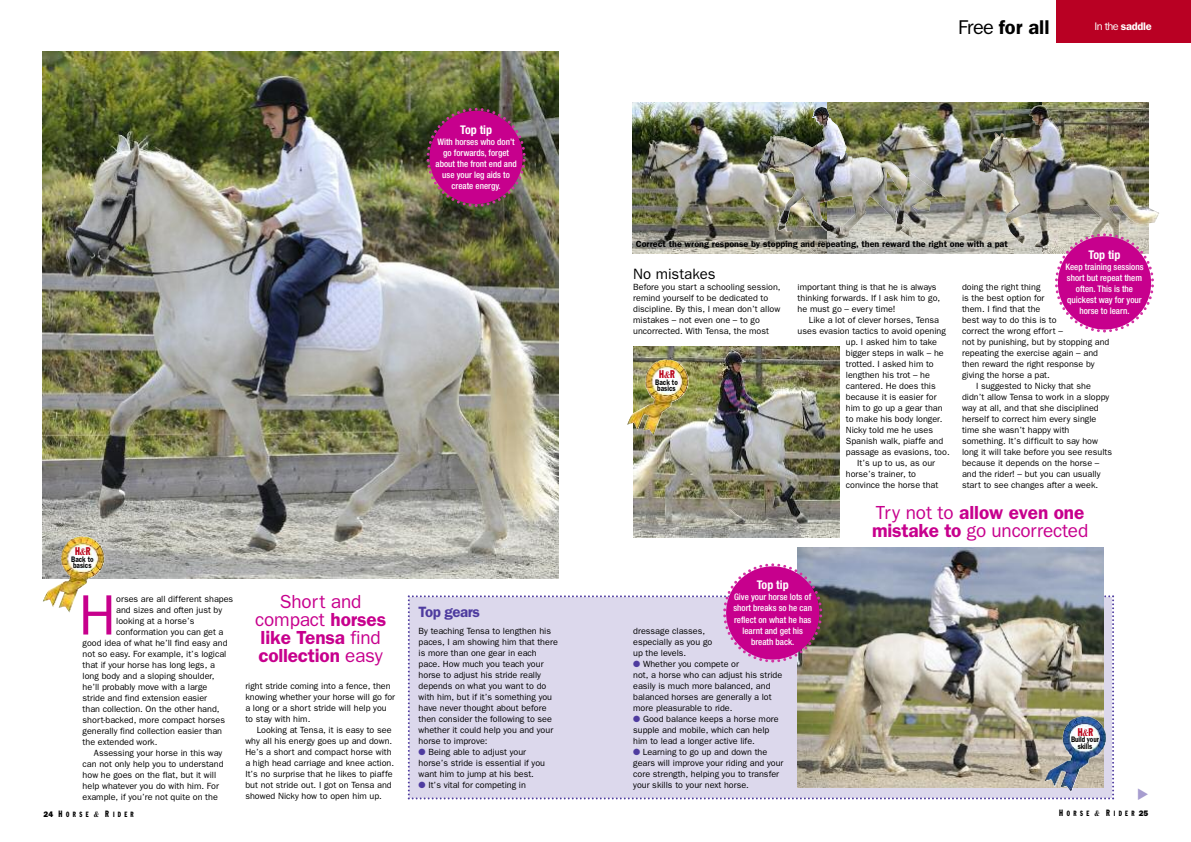
<style>
.page{position:relative;width:1191px;height:842px;background:#fff}
.page>*{position:absolute;margin:0;border:0;box-sizing:border-box;transform-origin:0 0}
.t1{font:57.1px "Franklin Gothic";color:#c7008d}
.t2{font:600 20px "Franklin Gothic";color:#000}
.t3{font:600 19px/18px "Franklin Gothic";letter-spacing:-.01em;color:#c7008d;text-align:center}
.t4{font:19px/18px "Franklin Gothic";letter-spacing:-.01em;color:#c7008d}
.t5{font:15px "Franklin Gothic";color:#000}
.t6{font:600 15px "Franklin Gothic";letter-spacing:-.03em;color:#4e3b9f}
.t7{font:700 condensed 12px "Helvetica Neue";color:#fff}
.t8{font:600 11px "Franklin Gothic";letter-spacing:-.025em;color:#fff}
.t9{font:condensed 11px "Franklin Gothic";color:#b80016;scale:.75 1}
.t10{font:9px/11px "Franklin Gothic";color:#000}
.t11{font:500 condensed 9px/11px "Helvetica Neue";color:#fff;text-align:center}
.t12{font:600 9px "Franklin Gothic";color:#000}
.t13{font:600 8px/6px "Franklin Gothic";color:#000;scale:.8 1}
.t14{font:condensed 7.5px "Franklin Gothic";letter-spacing:.595em;color:#000;scale:.75 1}
.s1{font-family:"Bodoni";font-weight:700;font-style:italic;font-stretch:normal;font-size:10px}
.s2{font-weight:800;font-stretch:normal;font-size:8px}
.s3{font-size:9px}
.s4{font-family:"Bodoni";font-weight:700;font-style:italic;font-stretch:normal;font-size:8.5px}
.s5{font-weight:400}
.s6{color:#4e3b9f}
.s7{font-weight:600}
</style>
<div class="page">
<img style="left:633px;top:347px;width:207px;height:190px">
<div style="left:1055px;top:0;width:136px;height:43px;background:#b90023"></div>
<img style="left:43px;top:52px;width:515px;height:526px">
<img style="left:827px;top:103px;width:215px;height:150px">
<img style="left:632px;top:103px;width:195px;height:150px">
<img style="left:757px;top:107px;width:190px;height:133px">
<img style="left:894px;top:171px;width:53px;height:60px">
<img style="left:798px;top:548px;width:305px;height:14px">
<img style="left:425px;top:106px;width:102px;height:103px">
<img style="left:43px;top:536px;width:61px;height:77px">
<img style="left:627px;top:359px;width:61px;height:77px">
<img style="left:408px;top:562px;width:706px;height:237px">
<img style="left:1044px;top:716px;width:62px;height:76px">
<img style="left:979px;top:105px;width:180px;height:228px">
<h3 class="t7" style="left:460px;top:122px;width:33px">Top tip</h3>
<p class="t11" style="left:435px;top:137px;width:83px">With horses who don’t go forwards, forget about the front end and use your leg aids to create energy.</p>
<p class="t9" style="left:75px;top:547px;width:22px">H<span class="s1">&amp;</span>R</p>
<p class="t13" style="left:71px;top:556px;width:30px">Back to basics</p>
<h1 class="t1" style="left:79px;top:581px;width:39px">H</h1>
<p class="t10" style="left:116px;top:593px;width:118px">orses are all different shapes</p>
<p class="t10" style="left:116px;top:604px;width:107px">and sizes and often just by</p>
<p class="t10" style="left:116px;top:615px;width:80px">looking at a horse’s</p>
<p class="t10" style="left:116px;top:626px;width:109px">conformation you can get a</p>
<p class="t10" style="left:83px;top:637px;width:146px">good idea of what he’ll find easy and</p>
<p class="t10" style="left:83px;top:648px;width:145px">not so easy. For example, it’s logical</p>
<p class="t10" style="left:83px;top:659px;width:134px">that if your horse has long legs, a</p>
<p class="t10" style="left:83px;top:670px;width:134px">long body and a sloping shoulder,</p>
<p class="t10" style="left:83px;top:681px;width:126px">he’ll probably move with a large</p>
<p class="t10" style="left:83px;top:692px;width:126px">stride and find extension easier</p>
<p class="t10" style="left:83px;top:703px;width:138px">than collection. On the other hand,</p>
<p class="t10" style="left:83px;top:714px;width:144px">short-backed, more compact horses</p>
<p class="t10" style="left:83px;top:725px;width:141px">generally find collection easier than</p>
<p class="t10" style="left:83px;top:736px;width:76px">the extended work.</p>
<p class="t10" style="left:94px;top:747px;width:130px">Assessing your horse in this way</p>
<p class="t10" style="left:83px;top:758px;width:142px">can not only help you to understand</p>
<p class="t10" style="left:83px;top:769px;width:135px">how he goes on the flat, but it will</p>
<p class="t10" style="left:83px;top:780px;width:138px">help whatever you do with him. For</p>
<p class="t10" style="left:83px;top:791px;width:137px">example, if you’re not quite on the</p>
<p class="t14" style="left:44px;top:811px;width:122px"><span class="s2">24</span><span class="s3">H</span>ORSE <span class="s4">&amp;</span> <span class="s3">R</span> IDER</p>
<h3 class="t3" style="left:255px;top:593px;width:133px"><span class="s5">Short and compact</span> horses like Tensa <span class="s5">find </span>collection <span class="s5">easy</span></h3>
<p class="t10" style="left:245px;top:680px;width:151px">right stride coming into a fence, then knowing whether your horse will go for a long or a short stride will help you to stay with him.</p>
<p class="t10" style="left:245px;top:724px;width:150px;text-indent:11px">Looking at Tensa, it is easy to see why all his energy goes up and down.<br>He’s a short and compact horse with a high head carriage and knee action.<br>It’s no surprise that he likes to piaffe but not stride out. I got on Tensa and showed Nicky how to open him up.</p>
<h3 class="t6" style="left:418px;top:603px;width:63px">Top gears</h3>
<p class="t10" style="left:418px;top:625px;width:141px">By teaching Tensa to lengthen his paces, I am showing him that there is more than one gear in each pace. How much you teach your horse to adjust his stride really depends on what you want to do with him, but if it’s something you have never thought about before then consider the following to see whether it could help you and your horse to improve:</p>
<p class="t10" style="left:418px;top:746px;width:128px"><span class="s6">●</span> Being able to adjust your horse’s stride is essential if you want him to jump at his best.</p>
<p class="t10" style="left:418px;top:779px;width:109px"><span class="s6">●</span> It’s vital for competing in</p>
<h2 class="t2" style="left:958px;top:15px;width:93px"><span class="s5">Free</span> for all</h2>
<p class="t8" style="left:1094px;top:20px;width:58px"><span class="s5">In the</span> saddle</p>
<p class="t12" style="left:636px;top:238px;width:373px">Correct the wrong response by stopping and repeating, then reward the right one with a pat</p>
<h3 class="t5" style="left:633px;top:265px;width:84px">No mistakes</h3>
<p class="t10" style="left:633px;top:281px;width:149px">Before you start a schooling session, remind yourself to be dedicated to discipline. By this, I mean don’t allow mistakes – not even one – to go uncorrected. With Tensa, the most</p>
<p class="t10" style="left:797px;top:282px;width:144px">important thing is that he is always thinking forwards. If I ask him to go, he must go – every time!</p>
<p class="t10" style="left:809px;top:315px;width:132px">Like a lot of clever horses, Tensa</p>
<p class="t10" style="left:797px;top:326px;width:150px">uses evasion tactics to avoid opening</p>
<p class="t10" style="left:846px;top:337px;width:93px">up. I asked him to take</p>
<p class="t10" style="left:846px;top:348px;width:99px">bigger steps in walk – he</p>
<p class="t10" style="left:846px;top:359px;width:89px">trotted. I asked him to</p>
<p class="t10" style="left:846px;top:370px;width:86px">lengthen his trot – he</p>
<p class="t10" style="left:846px;top:381px;width:91px">cantered. He does this</p>
<p class="t10" style="left:846px;top:392px;width:92px">because it is easier for</p>
<p class="t10" style="left:846px;top:403px;width:98px">him to go up a gear than</p>
<p class="t10" style="left:846px;top:414px;width:98px">to make his body longer.</p>
<p class="t10" style="left:846px;top:425px;width:89px">Nicky told me he uses</p>
<p class="t10" style="left:846px;top:436px;width:99px">Spanish walk, piaffe and</p>
<p class="t10" style="left:846px;top:447px;width:105px">passage as evasions, too.</p>
<p class="t10" style="left:857px;top:458px;width:79px">It’s up to us, as our</p>
<p class="t10" style="left:846px;top:469px;width:72px">horse’s trainer, to</p>
<p class="t10" style="left:846px;top:480px;width:94px">convince the horse that</p>
<p class="t9" style="left:659px;top:370px;width:22px">H<span class="s1">&amp;</span>R</p>
<p class="t13" style="left:655px;top:379px;width:30px">Back to basics</p>
<h3 class="t7" style="left:1088px;top:248px;width:33px">Top tip</h3>
<p class="t11" style="left:1065px;top:263px;width:80px">Keep training sessions short but repeat them often. This is the quickest way for your horse to learn.</p>
<p class="t10" style="left:962px;top:282px;width:80px">doing the right thing</p>
<p class="t10" style="left:962px;top:293px;width:84px">is the best option for</p>
<p class="t10" style="left:962px;top:304px;width:80px">them. I find that the</p>
<p class="t10" style="left:962px;top:315px;width:96px">best way to do this is to</p>
<p class="t10" style="left:962px;top:326px;width:102px">correct the wrong effort –</p>
<p class="t10" style="left:962px;top:337px;width:149px">not by punishing, but by stopping and</p>
<p class="t10" style="left:962px;top:348px;width:137px">repeating the exercise again – and</p>
<p class="t10" style="left:962px;top:359px;width:134px">then reward the right response by</p>
<p class="t10" style="left:962px;top:370px;width:89px">giving the horse a pat.</p>
<p class="t10" style="left:976px;top:381px;width:116px">I suggested to Nicky that she</p>
<p class="t10" style="left:962px;top:392px;width:149px">didn’t allow Tensa to work in a sloppy</p>
<p class="t10" style="left:962px;top:403px;width:138px">way at all, and that she disciplined</p>
<p class="t10" style="left:962px;top:414px;width:136px">herself to correct him every single</p>
<p class="t10" style="left:962px;top:425px;width:109px">time she wasn’t happy with</p>
<p class="t10" style="left:962px;top:436px;width:137px">something. It’s difficult to say how</p>
<p class="t10" style="left:962px;top:447px;width:151px">long it will take before you see results</p>
<p class="t10" style="left:962px;top:458px;width:139px">because it depends on the horse –</p>
<p class="t10" style="left:962px;top:469px;width:140px">and the rider! – but you can usually</p>
<p class="t10" style="left:962px;top:480px;width:138px">start to see changes after a week.</p>
<h3 class="t7" style="left:756px;top:578px;width:33px">Top tip</h3>
<p class="t11" style="left:733px;top:592px;width:80px">Give your horse lots of short breaks so he can reflect on what he has learnt and get his breath back.</p>
<p class="t10" style="left:633px;top:625px;width:81px">dressage classes, especially as you go up the levels.</p>
<p class="t10" style="left:633px;top:658px;width:150px"><span class="s6">●</span> Whether you compete or<br>not, a horse who can adjust his stride easily is much more balanced, and balanced horses are generally a lot more pleasurable to ride.</p>
<p class="t10" style="left:633px;top:713px;width:147px"><span class="s6">●</span> Good balance keeps a horse more supple and mobile, which can help him to lead a longer active life.</p>
<p class="t10" style="left:633px;top:746px;width:152px"><span class="s6">●</span> Learning to go up and down the gears will improve your riding and your core strength, helping you to transfer your skills to your next horse.</p>
<h3 class="t4" style="left:872px;top:504px;width:218px">Try not to <span class="s7">allow even one mistake to</span> go uncorrected</h3>
<p class="t9" style="left:1077px;top:728px;width:22px">H<span class="s1">&amp;</span>R</p>
<p class="t13" style="left:1071px;top:736px;width:36px;line-height:7px;text-align:center">Build your skills</p>
<p class="t14" style="left:1059px;top:811px;width:120px"><span class="s3">H</span>ORSE <span class="s4">&amp;</span> <span class="s3">R</span> IDER <span class="s2">25</span></p>
</div>
